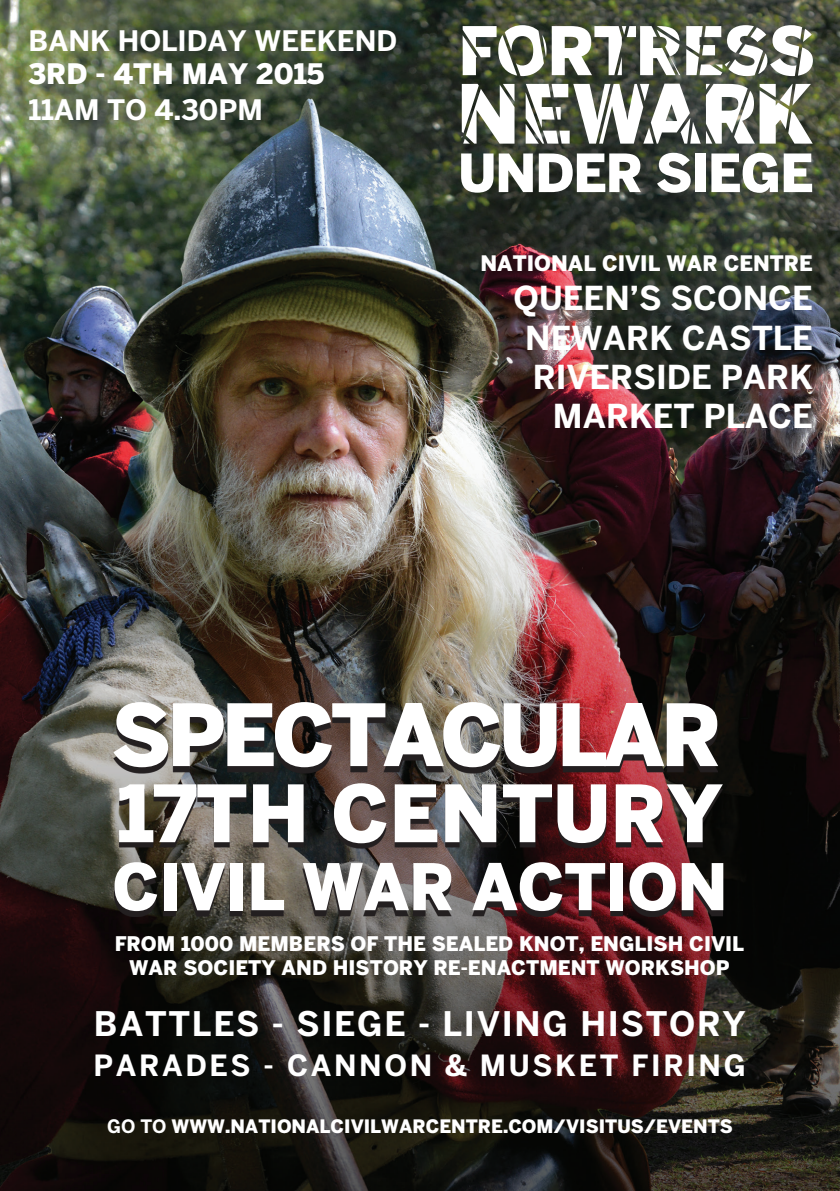
<style>
.page{position:relative;width:840px;height:1191px;background:#fff}
.page>*{position:absolute;margin:0;border:0;box-sizing:border-box;transform-origin:0 0}
.t1{font:900 84.8px "Benton Sans";letter-spacing:-.05em;color:#fff}
.t2{font:900 78.2px "Benton Sans";color:#fff}
.t3{font:900 63.6px "Benton Sans";letter-spacing:-.01em;color:#fff}
.t4{font:700 33.6px "Benton Sans";letter-spacing:.05em;color:#fff}
.t5{font:700 32.8px "Benton Sans";color:#fff}
.t6{font:700 29px "Benton Sans";letter-spacing:.09em;color:#fff}
.t7{font:700 28px "Benton Sans";color:#fff}
.t8{font:900 28px "Benton Sans";color:#fff}
.t9{font:900 21.2px "Benton Sans";color:#fff}
.t10{font:900 20px "Benton Sans";color:#fff}
.t11{font:900 18.4px "Benton Sans";color:#fff}
.s1{font-weight:700}
</style>
<div class="page">
<img style="left:0;top:0;width:839px;height:1191px">
<svg style="left:461px;top:84px;width:53px;height:60px"></svg>
<svg style="left:525px;top:84px;width:287px;height:60px"></svg>
<svg style="left:462px;top:25px;width:350px;height:51px"></svg>
<svg style="left:461px;top:153px;width:71px;height:40px"></svg>
<svg style="left:538px;top:153px;width:102px;height:39px"></svg>
<svg style="left:656px;top:153px;width:34px;height:40px"></svg>
<div style="left:694px;top:153px;width:11px;height:39px;background:#fff"></div>
<svg style="left:711px;top:153px;width:66px;height:40px"></svg>
<svg style="left:783px;top:153px;width:28px;height:39px"></svg>
<img style="left:113px;top:708px;width:605px;height:65px">
<svg style="left:119px;top:788px;width:603px;height:60px;background:#392c2b"></svg>
<svg style="left:114px;top:868px;width:609px;height:49px;background:#3a2e2d"></svg>
<p class="t7" style="left:28px;top:24px;width:370px">BANK HOLIDAY WEEKEND</p>
<p class="t8" style="left:28px;top:57px;width:297px">3RD - 4TH MAY 2015</p>
<p class="t7" style="left:28px;top:93px;width:236px">11AM TO 4.30PM</p>
<p class="t9" style="left:480px;top:250px;width:334px">NATIONAL CIVIL WAR CENTRE</p>
<p class="t5" style="left:513px;top:279px;width:301px">QUEEN’S SCONCE</p>
<p class="t5" style="left:525px;top:318px;width:289px">NEWARK CASTLE</p>
<p class="t5" style="left:532px;top:357px;width:281px">RIVERSIDE PARK</p>
<p class="t5" style="left:552px;top:397px;width:261px">MARKET PLACE</p>
<p class="t1" style="left:111px;top:684px;width:612px">SPECTACULAR</p>
<p class="t2" style="left:117px;top:767px;width:606px">17TH CENTURY</p>
<p class="t3" style="left:112px;top:849px;width:616px">CIVIL WAR ACTION</p>
<p class="t10" style="left:115px;top:931px;width:630px">FROM 1000 MEMBERS OF THE SEALED KNOT, ENGLISH CIVIL</p>
<p class="t10" style="left:129px;top:955px;width:601px">WAR SOCIETY AND HISTORY RE-ENACTMENT WORKSHOP</p>
<p class="t4" style="left:94px;top:1004px;width:653px">BATTLES - SIEGE - LIVING HISTORY</p>
<p class="t6" style="left:93px;top:1047px;width:653px">PARADES - CANNON &amp; MUSKET FIRING</p>
<p class="t11" style="left:107px;top:1114px;width:627px"><span class="s1">GO TO</span> WWW.NATIONALCIVILWARCENTRE.COM/VISITUS/EVENTS</p>
</div>
